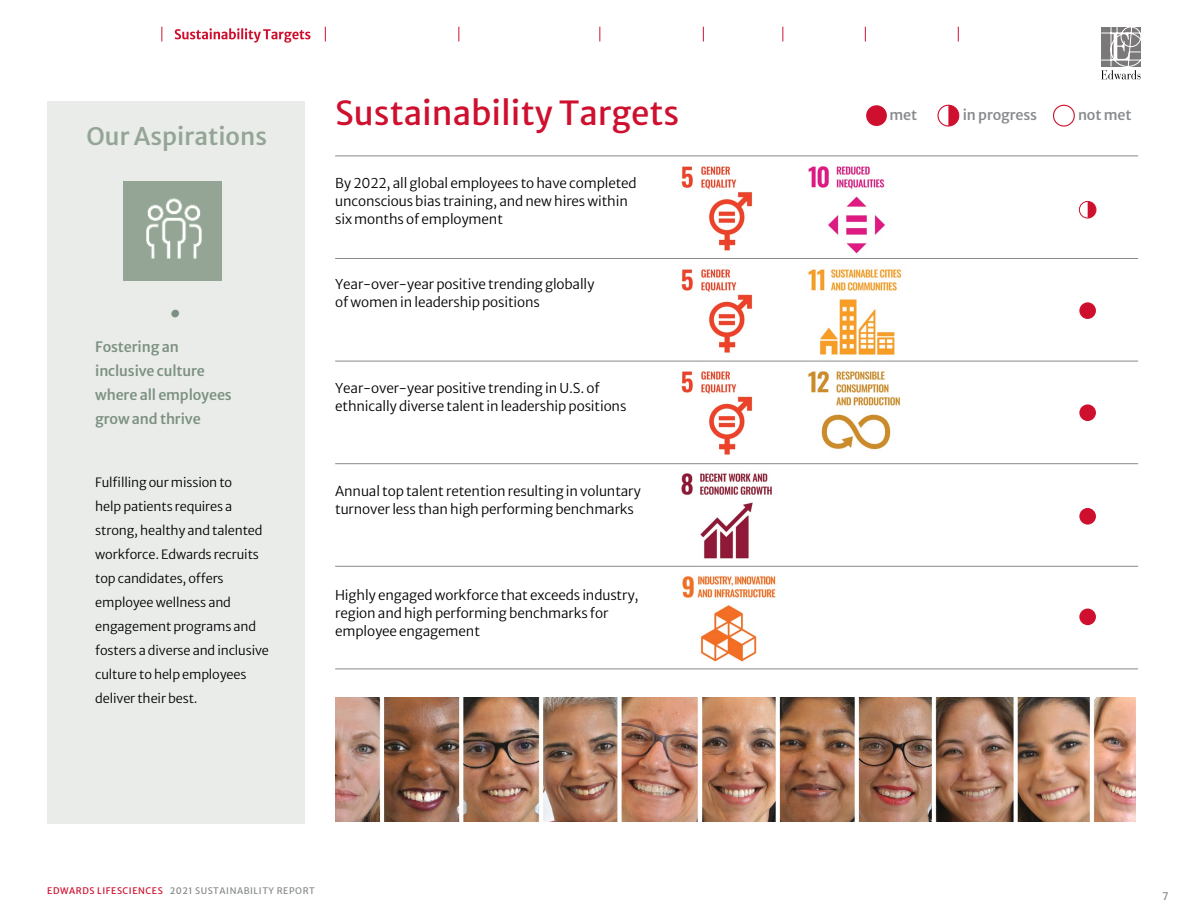
<style>
.page{position:relative;width:1188px;height:918px;background:#fff}
.page>*{position:absolute;margin:0;border:0;box-sizing:border-box;transform-origin:0 0}
.t1{font:33px "Merriweather Sans";color:#ce102e}
.t2{font:500 32.25px "Merriweather Sans";color:#7c9080}
.t3{font:500 24px "Merriweather Sans";color:#94a596}
.t4{font:500 14.25px/24px "Merriweather Sans";letter-spacing:-.01em;color:#7c9080}
.t5{font:500 14.25px "Merriweather Sans";letter-spacing:-.01em;color:#888b8d}
.t6{font:13.5px/18px "Merriweather Sans";letter-spacing:-.01em;color:#000}
.t7{font:12.75px/24px "Merriweather Sans";letter-spacing:-.01em;color:#000}
.t8{font:10.5px "Merriweather Sans";color:#888b8d}
.t9{font:9px "Merriweather Sans";letter-spacing:.06em;color:#888b8d}
.s1{color:#ce102e}
</style>
<div class="page">
<svg style="left:1101px;top:27px;width:40px;height:52px"></svg>
<svg style="left:175px;top:28px;width:136px;height:15px"></svg>
<div style="left:47px;top:101px;width:258px;height:723px;background:#e9ece9"></div>
<img style="left:123px;top:181px;width:99px;height:99px">
<div style="left:1079px;top:201px;width:17px;height:17px;border:1px solid #ce102e;border-radius:50%"></div>
<svg style="left:1088px;top:201px;width:8px;height:17px"></svg>
<div style="left:1079px;top:302px;width:17px;height:17px;background:#ce102e;border-radius:50%"></div>
<div style="left:1079px;top:404px;width:17px;height:17px;background:#ce102e;border-radius:50%"></div>
<div style="left:1079px;top:508px;width:17px;height:17px;background:#ce102e;border-radius:50%"></div>
<div style="left:1079px;top:609px;width:17px;height:16px;background:#ce102e;border-radius:50%"></div>
<div style="left:866px;top:105px;width:21px;height:21px;background:#ce102e;border-radius:50%"></div>
<div style="left:937px;top:105px;width:22px;height:22px;border:1px solid #ce102e;border-radius:50%"></div>
<svg style="left:948px;top:105px;width:11px;height:21px"></svg>
<div style="left:1053px;top:105px;width:22px;height:22px;border:1px solid #ce102e;border-radius:50%"></div>
<img style="left:681px;top:166px;width:72px;height:85px">
<img style="left:672px;top:269px;width:110px;height:92px">
<img style="left:681px;top:371px;width:101px;height:94px">
<img style="left:672px;top:464px;width:109px;height:95px">
<img style="left:673px;top:576px;width:110px;height:93px">
<img style="left:808px;top:166px;width:77px;height:88px">
<img style="left:802px;top:269px;width:109px;height:181px">
<hr style="left:335px;top:156px;width:803px;height:1px;background:#888b8d">
<hr style="left:335px;top:258px;width:803px;height:1px;background:#888b8d">
<hr style="left:335px;top:361px;width:803px;height:1px;background:#888b8d">
<hr style="left:335px;top:463px;width:803px;height:1px;background:#888b8d">
<hr style="left:335px;top:566px;width:803px;height:1px;background:#888b8d">
<hr style="left:335px;top:669px;width:803px;height:1px;background:#888b8d">
<img style="left:336px;top:698px;width:799px;height:123px">
<svg style="left:161px;top:27px;width:1px;height:14px"></svg>
<svg style="left:325px;top:27px;width:1px;height:14px"></svg>
<svg style="left:458px;top:27px;width:1px;height:14px"></svg>
<svg style="left:599px;top:27px;width:1px;height:14px"></svg>
<svg style="left:703px;top:27px;width:1px;height:14px"></svg>
<svg style="left:782px;top:27px;width:1px;height:14px"></svg>
<svg style="left:865px;top:27px;width:1px;height:14px"></svg>
<svg style="left:958px;top:27px;width:1px;height:14px"></svg>
<h3 class="t3" style="left:87px;top:115px;width:182px">Our Aspirations</h3>
<h2 class="t2" style="left:169px;top:285px;width:15px">•</h2>
<p class="t4" style="left:95px;top:333px;width:138px">Fostering an inclusive culture where all employees grow and thrive</p>
<p class="t7" style="left:95px;top:469px;width:175px">Fulfilling our mission to<br>help patients requires a strong, healthy and talented workforce. Edwards recruits top candidates, offers employee wellness and engagement programs and fosters a diverse and inclusive culture to help employees deliver their best.</p>
<h1 class="t1" style="left:335px;top:84px;width:346px">Sustainability Targets</h1>
<p class="t6" style="left:335px;top:172px;width:303px">By 2022, all global employees to have completed unconscious bias training, and new hires within six months of employment</p>
<p class="t6" style="left:335px;top:274px;width:261px">Year-over-year positive trending globally of women in leadership positions</p>
<p class="t6" style="left:335px;top:377px;width:293px">Year-over-year positive trending in U.S. of ethnically diverse talent in leadership positions</p>
<p class="t6" style="left:335px;top:481px;width:307px">Annual top talent retention resulting in voluntary turnover less than high performing benchmarks</p>
<p class="t6" style="left:335px;top:584px;width:305px">Highly engaged workforce that exceeds industry, region and high performing benchmarks for employee engagement</p>
<p class="t9" style="left:47px;top:883px;width:269px"><span class="s1">EDWARDS LIFESCIENCES</span> 2021 SUSTAINABILITY REPORT</p>
<p class="t5" style="left:889px;top:102px;width:29px">met</p>
<p class="t5" style="left:963px;top:102px;width:76px">in progress</p>
<p class="t5" style="left:1078px;top:102px;width:55px">not met</p>
<p class="t8" style="left:1162px;top:887px;width:8px">7</p>
</div>
